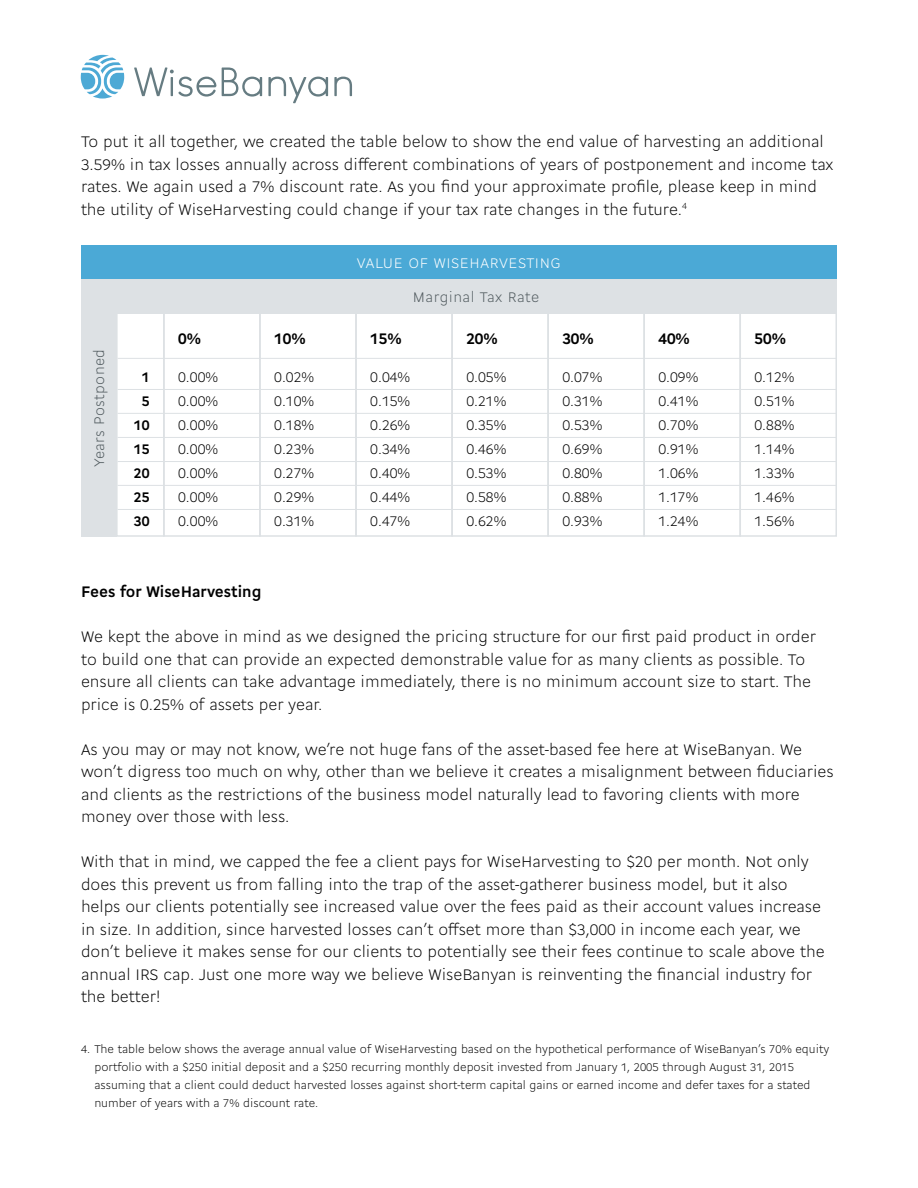
<style>
.page{position:relative;width:918px;height:1188px;background:#fff}
.page>*{position:absolute;margin:0;border:0;box-sizing:border-box;transform-origin:0 0}
.t1{font:300 16.5px/22.5px "Cogito";color:#000}
.t2{font:700 16.5px "Cogito";color:#000}
.t3{font:300 15px "Cogito";color:#000}
.t4{font:300 15px "Cogito";letter-spacing:.03em;color:#4e585c}
.t5{font:300 15px "Cogito";letter-spacing:.04em;color:#fff}
.t6{font:700 15px "Cogito";color:#000}
.Footnote{font:300 12px/18px "Cogito";color:#000}
</style>
<div class="page">
<svg style="left:81px;top:55px;width:43px;height:44px"></svg>
<svg style="left:134px;top:68px;width:218px;height:35px"></svg>
<div style="left:163px;top:279px;width:98px;height:258px;border:2px solid #dde1e4"></div>
<div style="left:116px;top:279px;width:49px;height:258px;border:2px solid #dde1e4"></div>
<div style="left:259px;top:279px;width:98px;height:258px;border:2px solid #dde1e4"></div>
<div style="left:355px;top:279px;width:98px;height:258px;border:2px solid #dde1e4"></div>
<div style="left:451px;top:279px;width:98px;height:258px;border:2px solid #dde1e4"></div>
<div style="left:547px;top:279px;width:98px;height:258px;border:2px solid #dde1e4"></div>
<div style="left:643px;top:279px;width:98px;height:258px;border:2px solid #dde1e4"></div>
<div style="left:740px;top:279px;width:97px;height:258px;border:2px solid #dde1e4"></div>
<div style="left:81px;top:245px;width:756px;height:34px;background:#4ba9d6"></div>
<div style="left:115px;top:279px;width:722px;height:35px;background:#dde1e4"></div>
<div style="left:81px;top:279px;width:35px;height:258px;background:#dde1e4"></div>
<hr style="left:118px;top:389px;width:719px;height:1px;background:#dde1e4">
<hr style="left:118px;top:413px;width:719px;height:1px;background:#dde1e4">
<hr style="left:118px;top:437px;width:719px;height:1px;background:#dde1e4">
<hr style="left:118px;top:461px;width:719px;height:1px;background:#dde1e4">
<hr style="left:118px;top:485px;width:719px;height:1px;background:#dde1e4">
<hr style="left:118px;top:509px;width:719px;height:1px;background:#dde1e4">
<hr style="left:118px;top:358px;width:719px;height:1px;background:#dde1e4">
<p class="t1" style="left:81px;top:130px;width:754px">To put it all together, we created the table below to show the end value of harvesting an additional 3.59% in tax losses annually across different combinations of years of postponement and income tax rates. We again used a 7% discount rate. As you find your approximate profile, please keep in mind the utility of WiseHarvesting could change if your tax rate changes in the future.<sup>4</sup></p>
<p class="t4" style="left:89px;top:467px;width:120px;rotate:-90deg">Years Postponed</p>
<p class="t6" style="left:142px;top:367px;width:9px">1</p>
<p class="t6" style="left:142px;top:391px;width:9px">5</p>
<p class="t6" style="left:134px;top:415px;width:17px">10</p>
<p class="t6" style="left:134px;top:439px;width:17px">15</p>
<p class="t6" style="left:134px;top:463px;width:17px">20</p>
<p class="t6" style="left:134px;top:487px;width:17px">25</p>
<p class="t6" style="left:134px;top:511px;width:17px">30</p>
<p class="t2" style="left:178px;top:327px;width:24px">0%</p>
<p class="t3" style="left:178px;top:367px;width:41px">0.00%</p>
<p class="t3" style="left:178px;top:391px;width:41px">0.00%</p>
<p class="t3" style="left:178px;top:415px;width:41px">0.00%</p>
<p class="t3" style="left:178px;top:439px;width:41px">0.00%</p>
<p class="t3" style="left:178px;top:463px;width:41px">0.00%</p>
<p class="t3" style="left:178px;top:487px;width:41px">0.00%</p>
<p class="t3" style="left:178px;top:511px;width:41px">0.00%</p>
<p class="t2" style="left:274px;top:327px;width:33px">10%</p>
<p class="t3" style="left:274px;top:367px;width:41px">0.02%</p>
<p class="t3" style="left:274px;top:391px;width:41px">0.10%</p>
<p class="t3" style="left:274px;top:415px;width:41px">0.18%</p>
<p class="t3" style="left:274px;top:439px;width:41px">0.23%</p>
<p class="t3" style="left:274px;top:463px;width:41px">0.27%</p>
<p class="t3" style="left:274px;top:487px;width:41px">0.29%</p>
<p class="t3" style="left:274px;top:511px;width:41px">0.31%</p>
<p class="t5" style="left:357px;top:252px;width:206px">VALUE OF WISEHARVESTING</p>
<p class="t4" style="left:413px;top:287px;width:128px">Marginal Tax Rate</p>
<p class="t2" style="left:370px;top:327px;width:33px">15%</p>
<p class="t3" style="left:370px;top:367px;width:41px">0.04%</p>
<p class="t3" style="left:370px;top:391px;width:41px">0.15%</p>
<p class="t3" style="left:370px;top:415px;width:41px">0.26%</p>
<p class="t3" style="left:370px;top:439px;width:41px">0.34%</p>
<p class="t3" style="left:370px;top:463px;width:41px">0.40%</p>
<p class="t3" style="left:370px;top:487px;width:41px">0.44%</p>
<p class="t3" style="left:370px;top:511px;width:41px">0.47%</p>
<p class="t2" style="left:466px;top:327px;width:33px">20%</p>
<p class="t3" style="left:466px;top:367px;width:41px">0.05%</p>
<p class="t3" style="left:466px;top:391px;width:41px">0.21%</p>
<p class="t3" style="left:466px;top:415px;width:41px">0.35%</p>
<p class="t3" style="left:466px;top:439px;width:41px">0.46%</p>
<p class="t3" style="left:466px;top:463px;width:41px">0.53%</p>
<p class="t3" style="left:466px;top:487px;width:41px">0.58%</p>
<p class="t3" style="left:466px;top:511px;width:41px">0.62%</p>
<p class="t2" style="left:562px;top:327px;width:33px">30%</p>
<p class="t3" style="left:562px;top:367px;width:41px">0.07%</p>
<p class="t3" style="left:562px;top:391px;width:41px">0.31%</p>
<p class="t3" style="left:562px;top:415px;width:41px">0.53%</p>
<p class="t3" style="left:562px;top:439px;width:41px">0.69%</p>
<p class="t3" style="left:562px;top:463px;width:41px">0.80%</p>
<p class="t3" style="left:562px;top:487px;width:41px">0.88%</p>
<p class="t3" style="left:562px;top:511px;width:41px">0.93%</p>
<p class="t2" style="left:658px;top:327px;width:33px">40%</p>
<p class="t3" style="left:658px;top:367px;width:41px">0.09%</p>
<p class="t3" style="left:658px;top:391px;width:41px">0.41%</p>
<p class="t3" style="left:658px;top:415px;width:41px">0.70%</p>
<p class="t3" style="left:658px;top:439px;width:41px">0.91%</p>
<p class="t3" style="left:658px;top:463px;width:41px">1.06%</p>
<p class="t3" style="left:658px;top:487px;width:41px">1.17%</p>
<p class="t3" style="left:658px;top:511px;width:41px">1.24%</p>
<p class="t2" style="left:755px;top:327px;width:33px">50%</p>
<p class="t3" style="left:755px;top:367px;width:41px">0.12%</p>
<p class="t3" style="left:755px;top:391px;width:41px">0.51%</p>
<p class="t3" style="left:755px;top:415px;width:41px">0.88%</p>
<p class="t3" style="left:755px;top:439px;width:41px">1.14%</p>
<p class="t3" style="left:755px;top:463px;width:41px">1.33%</p>
<p class="t3" style="left:755px;top:487px;width:41px">1.46%</p>
<p class="t3" style="left:755px;top:511px;width:41px">1.56%</p>
<p class="t2" style="left:81px;top:580px;width:182px">Fees for WiseHarvesting</p>
<p class="t1" style="left:81px;top:625px;width:736px">We kept the above in mind as we designed the pricing structure for our first paid product in order to build one that can provide an expected demonstrable value for as many clients as possible. To ensure all clients can take advantage immediately, there is no minimum account size to start. The price is 0.25% of assets per year.</p>
<p class="t1" style="left:81px;top:737px;width:754px">As you may or may not know, we’re not huge fans of the asset-based fee here at WiseBanyan. We won’t digress too much on why, other than we believe it creates a misalignment between fiduciaries and clients as the restrictions of the business model naturally lead to favoring clients with more money over those with less.</p>
<p class="t1" style="left:81px;top:850px;width:745px">With that in mind, we capped the fee a client pays for WiseHarvesting to $20 per month. Not only does this prevent us from falling into the trap of the asset-gatherer business model, but it also helps our clients potentially see increased value over the fees paid as their account values increase in size. In addition, since harvested losses can’t offset more than $3,000 in income each year, we don’t believe it makes sense for our clients to potentially see their fees continue to scale above the annual IRS cap. Just one more way we believe WiseBanyan is reinventing the financial industry for the better!</p>
<p class="Footnote" style="left:94px;top:1039px;width:736px;text-indent:-14px">4. The table below shows the average annual value of WiseHarvesting based on the hypothetical performance of WiseBanyan’s 70% equity portfolio with a $250 initial deposit and a $250 recurring monthly deposit invested from January 1, 2005 through August 31, 2015 assuming that a client could deduct harvested losses against short-term capital gains or earned income and defer taxes for a stated number of years with a 7% discount rate.</p>
</div>
